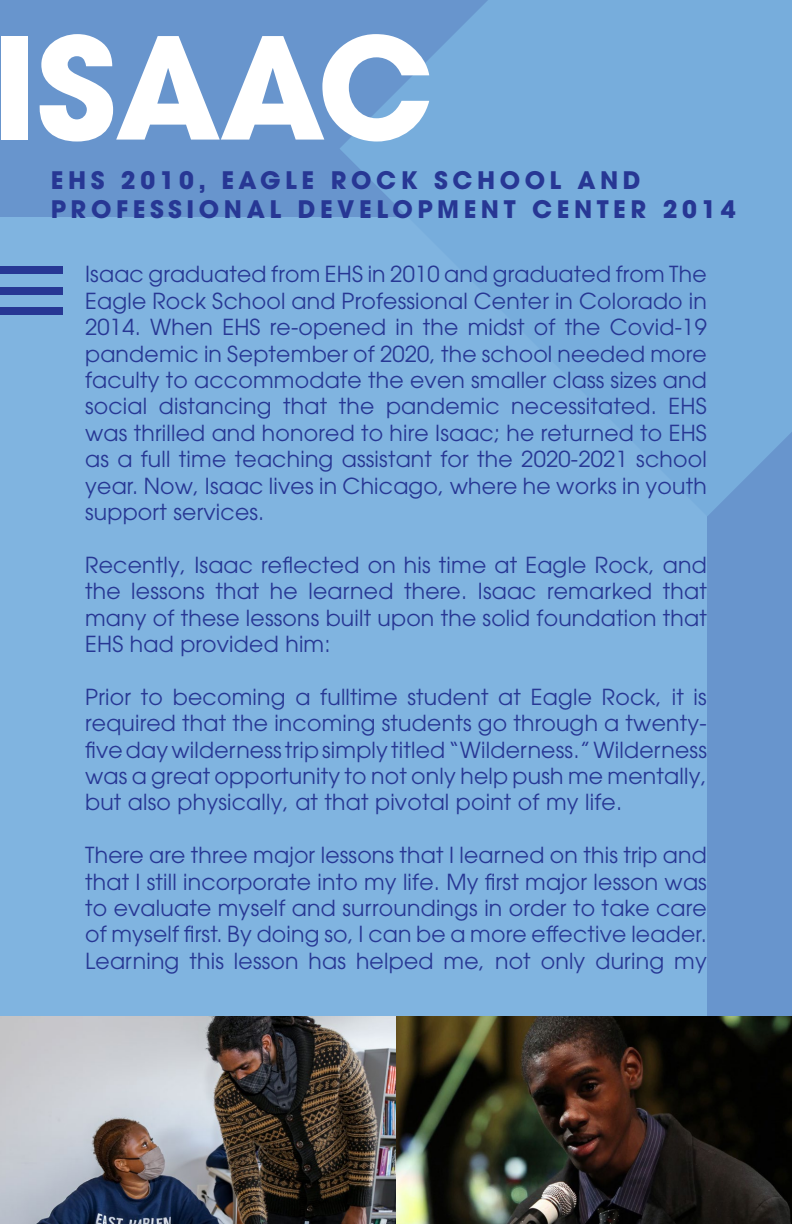
<style>
.page{position:relative;width:792px;height:1224px;background:#6895cd}
.page>*{position:absolute;margin:0;border:0;box-sizing:border-box;transform-origin:0 0}
.t1{font:700 139.9px "ITC Avant Garde Pro";letter-spacing:-.01em;color:#fff}
.t2{font:700 24px/28.8px "ITC Avant Garde Pro";letter-spacing:.19em;color:#273794}
.t3{font:22px/26.4px "ITC Avant Garde Pro";letter-spacing:.01em;color:#273794;text-align:justify}
</style>
<div class="page">
<div style="left:0;top:217px;width:707px;height:1007px;background:#80b4e0"></div>
<svg style="left:340px;top:0;width:452px;height:516px;fill:#77addc"></svg>
<div style="left:0;top:266px;width:62px;height:8px;background:#273794"></div>
<div style="left:0;top:287px;width:62px;height:7px;background:#273794"></div>
<div style="left:0;top:307px;width:62px;height:8px;background:#273794"></div>
<img style="left:0;top:1017px;width:792px;height:207px">
<p class="t1" style="left:-8px;top:-6px;width:443px">ISAAC</p>
<p class="t2" style="left:51px;top:165px;width:686px">EHS 2010, EAGLE ROCK SCHOOL AND<br>PROFESSIONAL DEVELOPMENT CENTER 2014</p>
<p class="t3" style="left:85px;top:261px;width:623px">Isaac graduated from EHS in 2010 and graduated from The Eagle Rock School and Professional Center in Colorado in 2014. When EHS re-opened in the midst of the Covid-19 pandemic in September of 2020, the school needed more faculty to accommodate the even smaller class sizes and social distancing that the pandemic necessitated. EHS was thrilled and honored to hire Isaac; he returned to EHS as a full time teaching assistant for the 2020-2021 school year. Now, Isaac lives in Chicago, where he works in youth support services.</p>
<p class="t3" style="left:85px;top:551px;width:623px">Recently, Isaac reflected on his time at Eagle Rock, and the lessons that he learned there. Isaac remarked that many of these lessons built upon the solid foundation that EHS had provided him:</p>
<p class="t3" style="left:85px;top:683px;width:623px">Prior to becoming a fulltime student at Eagle Rock, it is required that the incoming students go through a twenty&shy;five day wilderness trip simply titled “Wilderness.” Wilderness was a great opportunity to not only help push me mentally, but also physically, at that pivotal point of my life.</p>
<p class="t3" style="left:85px;top:842px;width:623px">There are three major lessons that I learned on this trip and that I still incorporate into my life. My first major lesson was to evaluate myself and surroundings in order to take care of myself first. By doing so, I can be a more effective leader.<br>Learning this lesson has helped me, not only during my</p>
</div>
